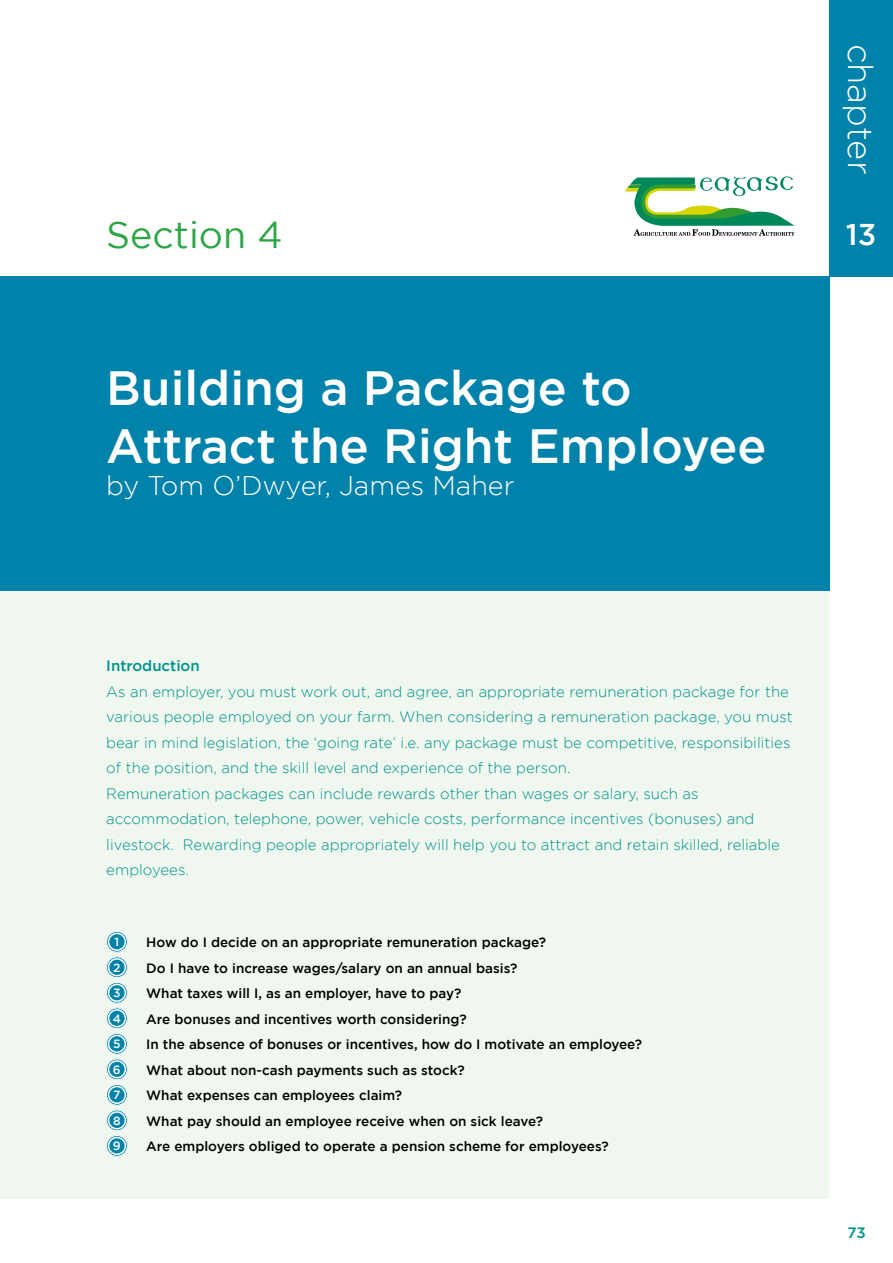
<style>
.page{position:relative;width:893px;height:1263px;background:#fff}
.page>*{position:absolute;margin:0;border:0;box-sizing:border-box;transform-origin:0 0}
.t1{font:500 48px/57.6px "Gotham";color:#fff}
.t2{font:37.5px "Gotham";color:#2ea647}
.t3{font:300 34.5px "Gotham";color:#fff}
.t4{font:500 30px "Gotham";color:#fff}
.t5{font:300 27px "Gotham";color:#fff}
.t6{font:300 15px/25.5px "Gotham";color:#00928c}
.t7{font:500 15px "Gotham";color:#00928c}
.t8{font:500 13.5px/25.5px "Gotham";color:#000}
.t9{font:500 12px/25.5px "Gotham";color:#fff}
</style>
<div class="page">
<div style="left:0;top:276px;width:829px;height:923px;background:#eff7ee"></div>
<div style="left:0;top:276px;width:829px;height:315px;background:#0082ab"></div>
<div style="left:829px;top:0;width:64px;height:276px;background:#0082ab"></div>
<svg style="left:625px;top:176px;width:170px;height:60px"></svg>
<div style="left:108px;top:958px;width:18px;height:18px;background:#0082ab;border-radius:50%"></div>
<div style="left:106px;top:957px;width:22px;height:21px;border:3px solid #0082ab;border-radius:50%"></div>
<div style="left:106px;top:957px;width:22px;height:21px;border:1px solid #fff;border-radius:50%"></div>
<div style="left:108px;top:958px;width:18px;height:18px;border:2px solid #fff;border-radius:50%"></div>
<div style="left:108px;top:984px;width:18px;height:18px;background:#0082ab;border-radius:50%"></div>
<div style="left:106px;top:982px;width:22px;height:21px;border:3px solid #0082ab;border-radius:50%"></div>
<div style="left:106px;top:982px;width:22px;height:21px;border:1px solid #fff;border-radius:50%"></div>
<div style="left:108px;top:984px;width:18px;height:18px;border:2px solid #fff;border-radius:50%"></div>
<div style="left:108px;top:1009px;width:18px;height:18px;background:#0082ab;border-radius:50%"></div>
<div style="left:106px;top:1008px;width:22px;height:21px;border:3px solid #0082ab;border-radius:50%"></div>
<div style="left:106px;top:1008px;width:22px;height:21px;border:1px solid #fff;border-radius:50%"></div>
<div style="left:108px;top:1009px;width:18px;height:18px;border:2px solid #fff;border-radius:50%"></div>
<div style="left:108px;top:1035px;width:18px;height:18px;background:#0082ab;border-radius:50%"></div>
<div style="left:106px;top:1033px;width:22px;height:21px;border:3px solid #0082ab;border-radius:50%"></div>
<div style="left:106px;top:1033px;width:22px;height:21px;border:1px solid #fff;border-radius:50%"></div>
<div style="left:108px;top:1035px;width:18px;height:18px;border:2px solid #fff;border-radius:50%"></div>
<div style="left:108px;top:1060px;width:18px;height:18px;background:#0082ab;border-radius:50%"></div>
<div style="left:106px;top:1059px;width:22px;height:21px;border:3px solid #0082ab;border-radius:50%"></div>
<div style="left:106px;top:1059px;width:22px;height:21px;border:1px solid #fff;border-radius:50%"></div>
<div style="left:108px;top:1060px;width:18px;height:18px;border:2px solid #fff;border-radius:50%"></div>
<div style="left:108px;top:1086px;width:18px;height:18px;background:#0082ab;border-radius:50%"></div>
<div style="left:106px;top:1084px;width:22px;height:21px;border:3px solid #0082ab;border-radius:50%"></div>
<div style="left:106px;top:1084px;width:22px;height:21px;border:1px solid #fff;border-radius:50%"></div>
<div style="left:108px;top:1086px;width:18px;height:18px;border:2px solid #fff;border-radius:50%"></div>
<div style="left:108px;top:1111px;width:18px;height:18px;background:#0082ab;border-radius:50%"></div>
<div style="left:106px;top:1110px;width:22px;height:21px;border:3px solid #0082ab;border-radius:50%"></div>
<div style="left:106px;top:1110px;width:22px;height:21px;border:1px solid #fff;border-radius:50%"></div>
<div style="left:108px;top:1111px;width:18px;height:18px;border:2px solid #fff;border-radius:50%"></div>
<div style="left:108px;top:1137px;width:18px;height:18px;background:#0082ab;border-radius:50%"></div>
<div style="left:106px;top:1135px;width:22px;height:21px;border:3px solid #0082ab;border-radius:50%"></div>
<div style="left:106px;top:1135px;width:22px;height:21px;border:1px solid #fff;border-radius:50%"></div>
<div style="left:108px;top:1137px;width:18px;height:18px;border:2px solid #fff;border-radius:50%"></div>
<div style="left:108px;top:933px;width:18px;height:18px;background:#0082ab;border-radius:50%"></div>
<div style="left:106px;top:931px;width:22px;height:21px;border:3px solid #0082ab;border-radius:50%"></div>
<div style="left:106px;top:931px;width:22px;height:21px;border:1px solid #fff;border-radius:50%"></div>
<div style="left:108px;top:933px;width:18px;height:18px;border:2px solid #fff;border-radius:50%"></div>
<h3 class="t3" style="left:879px;top:44px;width:132px;rotate:90deg">chapter</h3>
<h2 class="t2" style="left:106px;top:214px;width:178px">Section 4</h2>
<h3 class="t4" style="left:846px;top:217px;width:32px">13</h3>
<h1 class="t1" style="left:106px;top:358px;width:662px">Building a Package to<br>Attract the Right Employee</h1>
<h3 class="t5" style="left:106px;top:471px;width:410px">by Tom O’Dwyer, James Maher</h3>
<p class="t7" style="left:106px;top:657px;width:95px">Introduction</p>
<p class="t6" style="left:106px;top:678px;width:688px">As an employer, you must work out, and agree, an appropriate remuneration package for the various people employed on your farm. When considering a remuneration package, you must bear in mind legislation, the ‘going rate’ i.e. any package must be competitive, responsibilities of the position, and the skill level and experience of the person.<br>Remuneration packages can include rewards other than wages or salary, such as accommodation, telephone, power, vehicle costs, performance incentives (bonuses) and livestock. Rewarding people appropriately will help you to attract and retain skilled, reliable employees.</p>
<p class="t9" style="left:113px;top:929px;width:10px">1<br>2<br>3<br>4<br>5<br>6<br>7<br>8<br>9</p>
<p class="t8" style="left:146px;top:929px;width:497px">How do I decide on an appropriate remuneration package?<br>Do I have to increase wages/salary on an annual basis?<br>What taxes will I, as an employer, have to pay?<br>Are bonuses and incentives worth considering?<br>In the absence of bonuses or incentives, how do I motivate an employee?<br>What about non-cash payments such as stock?<br>What expenses can employees claim?<br>What pay should an employee receive when on sick leave?<br>Are employers obliged to operate a pension scheme for employees?</p>
<p class="t7" style="left:848px;top:1224px;width:20px">73</p>
</div>
